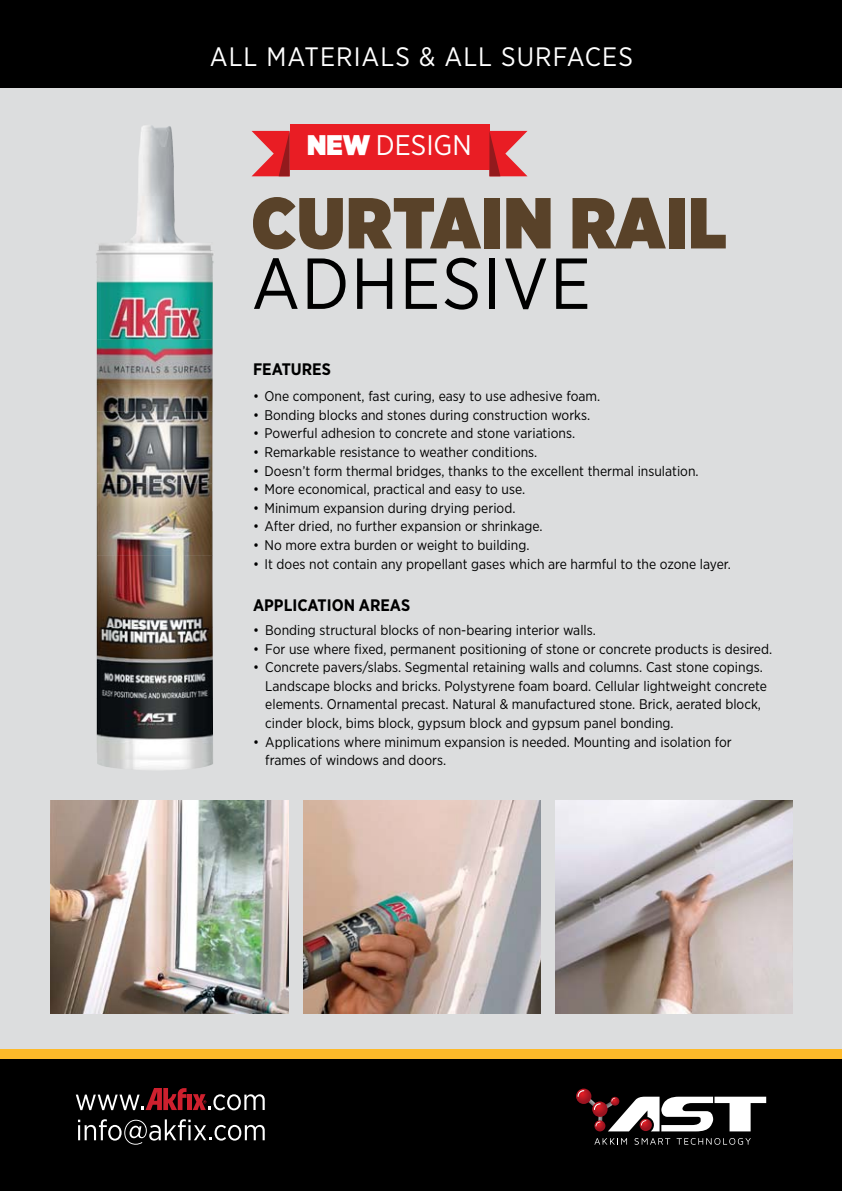
<style>
.page{position:relative;width:842px;height:1191px;background:#fff}
.page>*{position:absolute;margin:0;border:0;box-sizing:border-box;transform-origin:0 0}
.t1{font:900 72px "Gotham Narrow";letter-spacing:.02em;color:#594229}
.t2{font:72px "Gotham Narrow";letter-spacing:.02em;color:#000}
.t3{font:28.4px "Gotham Narrow";color:#fff}
.t4{font:26.6px "Gotham Narrow";letter-spacing:.04em;color:#fff}
.t5{font:700 16.6px "Gotham Narrow";color:#000}
.t6{font:14px/18.6px "Gotham Narrow";color:#000}
.s1{font-weight:900}
</style>
<div class="page">
<div style="left:0;top:73px;width:842px;height:1035px;background:#dcddde"></div>
<div style="left:0;top:1059px;width:842px;height:132px;background:#000"></div>
<div style="left:0;top:1049px;width:842px;height:10px;background:#fdb929"></div>
<div style="left:0;top:0;width:842px;height:87px;background:#000"></div>
<div style="left:290px;top:124px;width:199px;height:46px;background:#e91d24"></div>
<svg style="left:252px;top:131px;width:38px;height:45px"></svg>
<svg style="left:489px;top:131px;width:38px;height:45px"></svg>
<img style="left:138px;top:125px;width:36px;height:71px">
<img style="left:96px;top:196px;width:118px;height:72px">
<img style="left:97px;top:268px;width:116px;height:502px">
<img style="left:51px;top:800px;width:237px;height:213px">
<img style="left:303px;top:800px;width:237px;height:213px">
<img style="left:555px;top:800px;width:238px;height:213px">
<svg style="left:576px;top:1088px;width:15px;height:16px"></svg>
<svg style="left:594px;top:1138px;width:33px;height:6px"></svg>
<svg style="left:635px;top:1138px;width:35px;height:6px"></svg>
<svg style="left:677px;top:1138px;width:74px;height:6px"></svg>
<svg style="left:578px;top:1090px;width:188px;height:41px"></svg>
<svg style="left:76px;top:1088px;width:189px;height:22px"></svg>
<svg style="left:78px;top:1119px;width:187px;height:25px"></svg>
<h3 class="t4" style="left:210px;top:45px;width:425px">ALL MATERIALS &amp; ALL SURFACES</h3>
<h2 class="t3" style="left:307px;top:133px;width:166px"><span class="s1">NEW</span> DESIGN</h2>
<h1 class="t1" style="left:252px;top:198px;width:476px">CURTAIN RAIL</h1>
<h1 class="t2" style="left:252px;top:251px;width:341px">ADHESIVE</h1>
<p class="t5" style="left:253px;top:363px;width:79px">FEATURES</p>
<p class="t6" style="left:253px;top:388px;width:349px">• One component, fast curing, easy to use adhesive foam.</p>
<p class="t6" style="left:253px;top:407px;width:339px">• Bonding blocks and stones during construction works.</p>
<p class="t6" style="left:253px;top:425px;width:324px">• Powerful adhesion to concrete and stone variations.</p>
<p class="t6" style="left:253px;top:444px;width:286px">• Remarkable resistance to weather conditions.</p>
<p class="t6" style="left:253px;top:462px;width:447px">• Doesn’t form thermal bridges, thanks to the excellent thermal insulation.</p>
<p class="t6" style="left:253px;top:481px;width:274px">• More economical, practical and easy to use.</p>
<p class="t6" style="left:253px;top:499px;width:264px">• Minimum expansion during drying period.</p>
<p class="t6" style="left:253px;top:518px;width:291px">• After dried, no further expansion or shrinkage.</p>
<p class="t6" style="left:253px;top:537px;width:278px">• No more extra burden or weight to building.</p>
<p class="t6" style="left:253px;top:555px;width:479px">• It does not contain any propellant gases which are harmful to the ozone layer.</p>
<p class="t5" style="left:253px;top:600px;width:159px">APPLICATION AREAS</p>
<p class="t6" style="left:253px;top:622px;width:344px">• Bonding structural blocks of non-bearing interior walls.</p>
<p class="t6" style="left:253px;top:640px;width:521px">• For use where fixed, permanent positioning of stone or concrete products is desired.</p>
<p class="t6" style="left:265px;top:659px;width:503px;text-indent:-12px">• Concrete pavers/slabs. Segmental retaining walls and columns. Cast stone copings.<br>Landscape blocks and bricks. Polystyrene foam board. Cellular lightweight concrete elements. Ornamental precast. Natural &amp; manufactured stone. Brick, aerated block, cinder block, bims block, gypsum block and gypsum panel bonding.</p>
<p class="t6" style="left:265px;top:733px;width:468px;text-indent:-12px">• Applications where minimum expansion is needed. Mounting and isolation for frames of windows and doors.</p>
</div>
